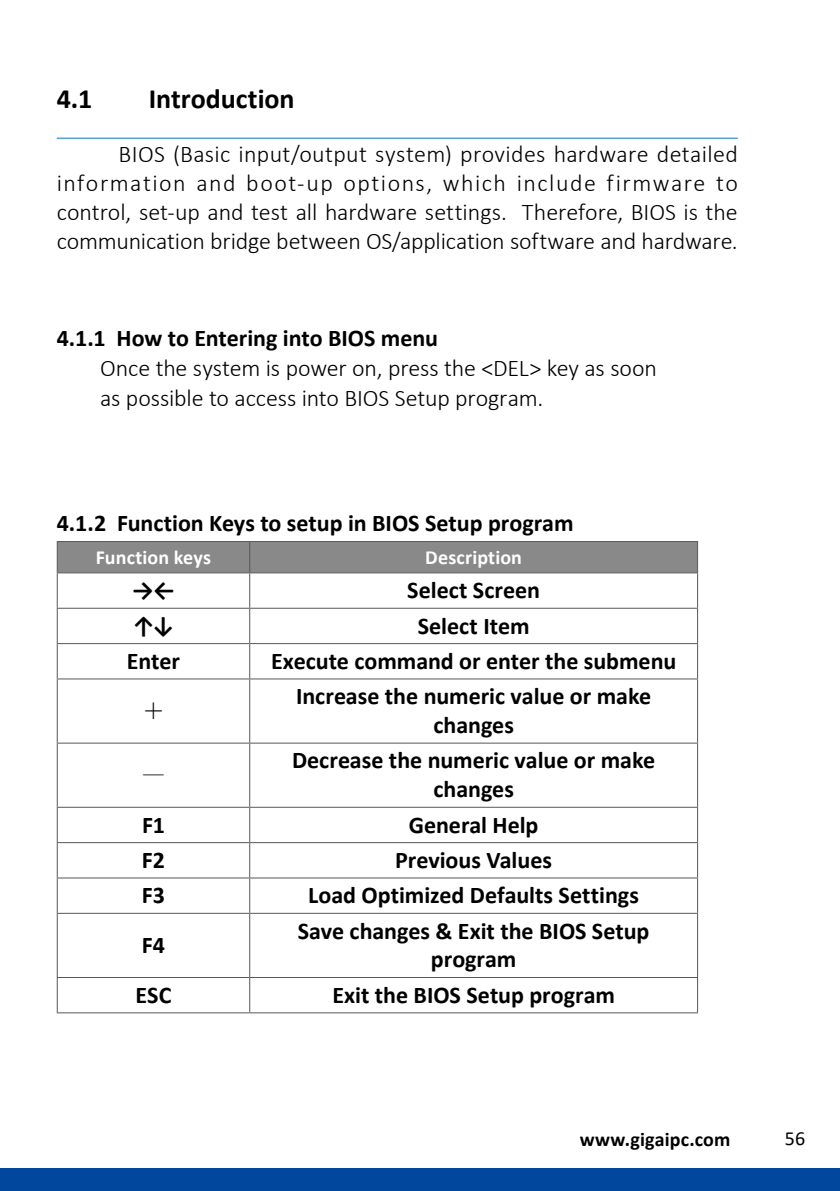
<style>
.page{position:relative;width:840px;height:1191px;background:#fff}
.page>*{position:absolute;margin:0;border:0;box-sizing:border-box;transform-origin:0 0}
.t1{font:700 28px "Calibri";color:#000}
.t2{font:700 24px/28.8px "Calibri";color:#000;text-align:center}
.t3{font:300 24px/28.8px "Calibri";letter-spacing:-.01em;color:#000;text-align:justify}
.t4{font:300 24px "Adobe Ming Std";color:#000}
.t5{font:700 20px "Calibri";letter-spacing:.005em;color:#fff}
.t6{font:700 20px "Calibri";letter-spacing:.005em;color:#000}
.t7{font:20px "Calibri";color:#000}
</style>
<div class="page">
<svg style="left:0;top:1168px;width:1px;height:23px"></svg>
<hr style="left:57px;top:138px;width:680px;height:1px;background:#007ab4">
<div style="left:1px;top:1168px;width:838px;height:23px;background:#00479d"></div>
<div style="left:58px;top:542px;width:638px;height:30px;background:#898989"></div>
<svg style="left:58px;top:573px;width:638px;height:439px"></svg>
<hr style="left:249px;top:542px;width:1px;height:30px;background:#595757">
<hr style="left:249px;top:573px;width:1px;height:35px;background:#595757">
<hr style="left:249px;top:609px;width:1px;height:34px;background:#595757">
<hr style="left:249px;top:644px;width:1px;height:34px;background:#595757">
<hr style="left:249px;top:679px;width:1px;height:63px;background:#595757">
<hr style="left:249px;top:743px;width:1px;height:63px;background:#595757">
<hr style="left:249px;top:807px;width:1px;height:35px;background:#595757">
<hr style="left:249px;top:843px;width:1px;height:34px;background:#595757">
<hr style="left:249px;top:878px;width:1px;height:34px;background:#595757">
<hr style="left:249px;top:913px;width:1px;height:64px;background:#595757">
<hr style="left:249px;top:978px;width:1px;height:34px;background:#595757">
<hr style="left:57px;top:541px;width:192px;height:1px;background:#595757">
<hr style="left:57px;top:542px;width:1px;height:30px;background:#595757">
<hr style="left:249px;top:541px;width:448px;height:1px;background:#595757">
<hr style="left:696px;top:542px;width:1px;height:30px;background:#595757">
<hr style="left:57px;top:572px;width:192px;height:1px;background:#595757">
<hr style="left:57px;top:573px;width:1px;height:35px;background:#595757">
<hr style="left:249px;top:572px;width:448px;height:1px;background:#595757">
<hr style="left:696px;top:573px;width:1px;height:35px;background:#595757">
<hr style="left:57px;top:608px;width:192px;height:1px;background:#595757">
<hr style="left:57px;top:609px;width:1px;height:34px;background:#595757">
<hr style="left:249px;top:608px;width:448px;height:1px;background:#595757">
<hr style="left:696px;top:609px;width:1px;height:34px;background:#595757">
<hr style="left:57px;top:643px;width:192px;height:1px;background:#595757">
<hr style="left:57px;top:644px;width:1px;height:34px;background:#595757">
<hr style="left:249px;top:643px;width:448px;height:1px;background:#595757">
<hr style="left:696px;top:644px;width:1px;height:34px;background:#595757">
<hr style="left:57px;top:678px;width:192px;height:1px;background:#595757">
<hr style="left:57px;top:679px;width:1px;height:63px;background:#595757">
<hr style="left:249px;top:678px;width:448px;height:1px;background:#595757">
<hr style="left:696px;top:679px;width:1px;height:63px;background:#595757">
<hr style="left:57px;top:742px;width:192px;height:1px;background:#595757">
<hr style="left:57px;top:743px;width:1px;height:63px;background:#595757">
<hr style="left:249px;top:742px;width:448px;height:1px;background:#595757">
<hr style="left:696px;top:743px;width:1px;height:63px;background:#595757">
<hr style="left:57px;top:806px;width:192px;height:1px;background:#595757">
<hr style="left:57px;top:807px;width:1px;height:35px;background:#595757">
<hr style="left:249px;top:806px;width:448px;height:1px;background:#595757">
<hr style="left:696px;top:807px;width:1px;height:35px;background:#595757">
<hr style="left:57px;top:842px;width:192px;height:1px;background:#595757">
<hr style="left:57px;top:843px;width:1px;height:34px;background:#595757">
<hr style="left:249px;top:842px;width:448px;height:1px;background:#595757">
<hr style="left:696px;top:843px;width:1px;height:34px;background:#595757">
<hr style="left:57px;top:877px;width:192px;height:1px;background:#595757">
<hr style="left:57px;top:878px;width:1px;height:34px;background:#595757">
<hr style="left:249px;top:877px;width:448px;height:1px;background:#595757">
<hr style="left:696px;top:878px;width:1px;height:34px;background:#595757">
<hr style="left:57px;top:912px;width:192px;height:1px;background:#595757">
<hr style="left:57px;top:913px;width:1px;height:64px;background:#595757">
<hr style="left:249px;top:912px;width:448px;height:1px;background:#595757">
<hr style="left:696px;top:913px;width:1px;height:64px;background:#595757">
<hr style="left:57px;top:977px;width:192px;height:1px;background:#595757">
<hr style="left:57px;top:978px;width:1px;height:34px;background:#595757">
<hr style="left:249px;top:977px;width:448px;height:1px;background:#595757">
<hr style="left:696px;top:978px;width:1px;height:34px;background:#595757">
<hr style="left:57px;top:1012px;width:192px;height:1px;background:#595757">
<hr style="left:249px;top:1012px;width:448px;height:1px;background:#595757">
<p class="t1" style="left:57px;top:79px;width:37px">4.1</p>
<p class="t1" style="left:149px;top:79px;width:147px">Introduction</p>
<p class="t3" style="left:57px;top:140px;width:682px;text-indent:62px">BIOS (Basic input/output system) provides hardware detailed information and boot-up options, which include firmware to control, set-up and test all hardware settings. Therefore, BIOS is the communication bridge between OS/application software and hardware.</p>
<p class="t2" style="left:57px;top:323px;width:382px">4.1.1 How to Entering into BIOS menu</p>
<p class="t3" style="left:100px;top:352px;width:558px;line-height:30px">Once the system is power on, press the &lt;DEL&gt; key as soon as possible to access into BIOS Setup program.</p>
<p class="t2" style="left:57px;top:508px;width:518px">4.1.2 Function Keys to setup in BIOS Setup program</p>
<p class="t5" style="left:96px;top:543px;width:116px">Function keys</p>
<p class="t5" style="left:425px;top:543px;width:98px">Description</p>
<p class="t2" style="left:132px;top:575px;width:44px">→←</p>
<p class="t2" style="left:407px;top:575px;width:134px">Select Screen</p>
<p class="t2" style="left:133px;top:611px;width:43px">↑↓</p>
<p class="t2" style="left:417px;top:611px;width:113px">Select Item</p>
<p class="t2" style="left:127px;top:646px;width:54px">Enter</p>
<p class="t2" style="left:271px;top:646px;width:406px">Execute command or enter the submenu</p>
<p class="t4" style="left:141px;top:698px;width:25px">＋</p>
<p class="t2" style="left:296px;top:681px;width:356px">Increase the numeric value or make changes</p>
<p class="t4" style="left:141px;top:762px;width:25px">–</p>
<p class="t2" style="left:292px;top:745px;width:364px">Decrease the numeric value or make changes</p>
<p class="t2" style="left:142px;top:810px;width:24px">F1</p>
<p class="t2" style="left:408px;top:810px;width:131px">General Help</p>
<p class="t2" style="left:142px;top:845px;width:25px">F2</p>
<p class="t2" style="left:395px;top:845px;width:158px">Previous Values</p>
<p class="t2" style="left:142px;top:880px;width:25px">F3</p>
<p class="t2" style="left:308px;top:880px;width:332px">Load Optimized Defaults Settings</p>
<p class="t2" style="left:142px;top:930px;width:25px">F4</p>
<p class="t2" style="left:297px;top:916px;width:353px">Save changes &amp; Exit the BIOS Setup program</p>
<p class="t2" style="left:135px;top:980px;width:37px">ESC</p>
<p class="t2" style="left:332px;top:980px;width:284px">Exit the BIOS Setup program</p>
<p class="t6" style="left:579px;top:1125px;width:152px">www.gigaipc.com</p>
<p class="t7" style="left:784px;top:1124px;width:22px">56</p>
</div>
